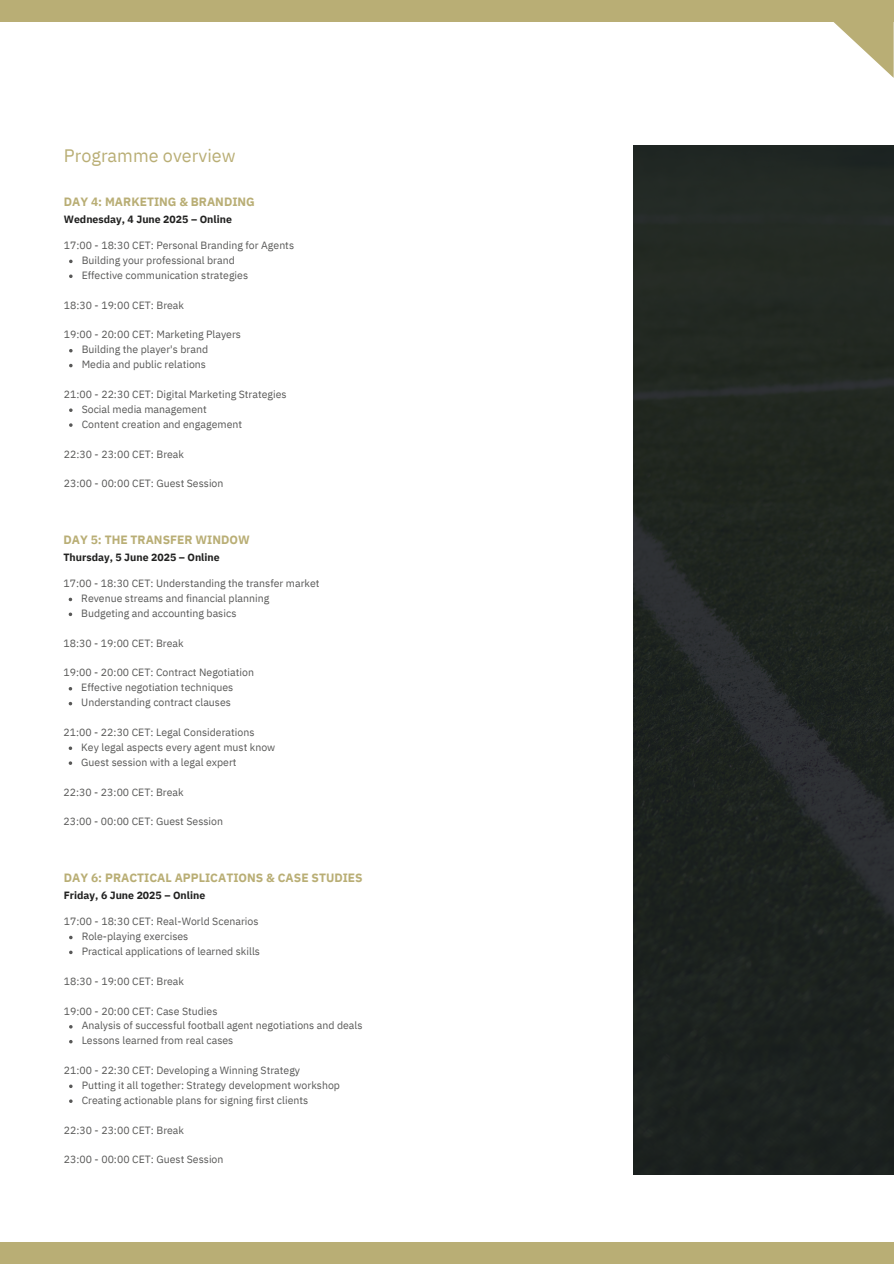
<style>
.page{position:relative;width:894px;height:1264px;background:#fff}
.page>*{position:absolute;margin:0;border:0;box-sizing:border-box;transform-origin:0 0}
.t1{font:18px "IBM Plex Sans";color:#b9ae75}
.t2{font:700 12px "IBM Plex Sans";color:#b9ae75}
.t3{font:10.5px "IBM Plex Sans";color:#585857}
.t4{font:700 10.5px "IBM Plex Sans";color:#222221}
</style>
<div class="page">
<div style="left:0;top:1242px;width:893px;height:21px;background:#b9ae75"></div>
<div style="left:0;top:0;width:893px;height:21px;background:#b9ae75"></div>
<svg style="left:832px;top:21px;width:61px;height:56px"></svg>
<svg style="left:69px;top:260px;width:4px;height:3px"></svg>
<svg style="left:69px;top:274px;width:4px;height:4px"></svg>
<svg style="left:69px;top:349px;width:4px;height:3px"></svg>
<svg style="left:69px;top:364px;width:4px;height:3px"></svg>
<svg style="left:69px;top:408px;width:4px;height:4px"></svg>
<svg style="left:69px;top:423px;width:4px;height:4px"></svg>
<svg style="left:69px;top:612px;width:3px;height:4px"></svg>
<svg style="left:69px;top:746px;width:3px;height:4px"></svg>
<svg style="left:69px;top:761px;width:3px;height:4px"></svg>
<svg style="left:69px;top:935px;width:4px;height:4px"></svg>
<svg style="left:69px;top:950px;width:4px;height:4px"></svg>
<svg style="left:69px;top:1025px;width:4px;height:3px"></svg>
<svg style="left:69px;top:1040px;width:4px;height:3px"></svg>
<svg style="left:69px;top:1084px;width:4px;height:4px"></svg>
<img style="left:633px;top:145px;width:260px;height:1029px">
<h1 class="t1" style="left:64px;top:143px;width:173px">Programme overview</h1>
<p class="t2" style="left:64px;top:193px;width:192px">DAY 4: MARKETING &amp; BRANDING</p>
<p class="t4" style="left:64px;top:212px;width:169px">Wednesday, 4 June 2025 – Online</p>
<h2 class="t3" style="left:64px;top:238px;width:232px">17:00 - 18:30 CET: Personal Branding for Agents</h2>
<h3 class="t3" style="left:82px;top:253px;width:154px">Building your professional brand</h3>
<p class="t3" style="left:82px;top:268px;width:168px">Effective communication strategies</p>
<p class="t3" style="left:64px;top:298px;width:122px">18:30 - 19:00 CET: Break</p>
<p class="t3" style="left:64px;top:328px;width:179px">19:00 - 20:00 CET: Marketing Players</p>
<p class="t3" style="left:82px;top:342px;width:128px">Building the player's brand</p>
<p class="t3" style="left:82px;top:357px;width:126px">Media and public relations</p>
<p class="t3" style="left:64px;top:387px;width:224px">21:00 - 22:30 CET: Digital Marketing Strategies</p>
<p class="t3" style="left:82px;top:402px;width:127px">Social media management</p>
<p class="t3" style="left:82px;top:417px;width:162px">Content creation and engagement</p>
<p class="t3" style="left:64px;top:447px;width:122px">22:30 - 23:00 CET: Break</p>
<p class="t3" style="left:64px;top:476px;width:161px">23:00 - 00:00 CET: Guest Session</p>
<p class="t2" style="left:63px;top:531px;width:188px">DAY 5: THE TRANSFER WINDOW</p>
<p class="t4" style="left:63px;top:550px;width:158px">Thursday, 5 June 2025 – Online</p>
<h2 class="t3" style="left:63px;top:576px;width:257px">17:00 - 18:30 CET: Understanding the transfer market</h2>
<h3 class="t3" style="left:81px;top:591px;width:189px">Revenue streams and financial planning</h3>
<p class="t3" style="left:81px;top:606px;width:157px">Budgeting and accounting basics</p>
<p class="t3" style="left:63px;top:636px;width:122px">18:30 - 19:00 CET: Break</p>
<p class="t3" style="left:63px;top:665px;width:192px">19:00 - 20:00 CET: Contract Negotiation</p>
<p class="t3" style="left:81px;top:680px;width:153px">Effective negotiation techniques</p>
<p class="t3" style="left:81px;top:695px;width:151px">Understanding contract clauses</p>
<p class="t3" style="left:63px;top:725px;width:192px">21:00 - 22:30 CET: Legal Considerations</p>
<p class="t3" style="left:81px;top:740px;width:195px">Key legal aspects every agent must know</p>
<p class="t3" style="left:81px;top:755px;width:157px">Guest session with a legal expert</p>
<p class="t3" style="left:63px;top:784px;width:122px">22:30 - 23:00 CET: Break</p>
<p class="t3" style="left:63px;top:814px;width:161px">23:00 - 00:00 CET: Guest Session</p>
<p class="t2" style="left:64px;top:869px;width:300px">DAY 6: PRACTICAL APPLICATIONS &amp; CASE STUDIES</p>
<p class="t4" style="left:64px;top:888px;width:143px">Friday, 6 June 2025 – Online</p>
<h2 class="t3" style="left:64px;top:914px;width:196px">17:00 - 18:30 CET: Real-World Scenarios</h2>
<h3 class="t3" style="left:82px;top:929px;width:108px">Role-playing exercises</h3>
<p class="t3" style="left:82px;top:944px;width:180px">Practical applications of learned skills</p>
<p class="t3" style="left:64px;top:974px;width:122px">18:30 - 19:00 CET: Break</p>
<p class="t3" style="left:64px;top:1003px;width:155px">19:00 - 20:00 CET: Case Studies</p>
<p class="t3" style="left:82px;top:1018px;width:282px">Analysis of successful football agent negotiations and deals</p>
<p class="t3" style="left:82px;top:1033px;width:153px">Lessons learned from real cases</p>
<p class="t3" style="left:64px;top:1063px;width:238px">21:00 - 22:30 CET: Developing a Winning Strategy</p>
<p class="t3" style="left:82px;top:1078px;width:260px">Putting it all together: Strategy development workshop</p>
<p class="t3" style="left:82px;top:1093px;width:228px">Creating actionable plans for signing first clients</p>
<p class="t3" style="left:64px;top:1122px;width:122px">22:30 - 23:00 CET: Break</p>
<p class="t3" style="left:64px;top:1152px;width:161px">23:00 - 00:00 CET: Guest Session</p>
</div>
